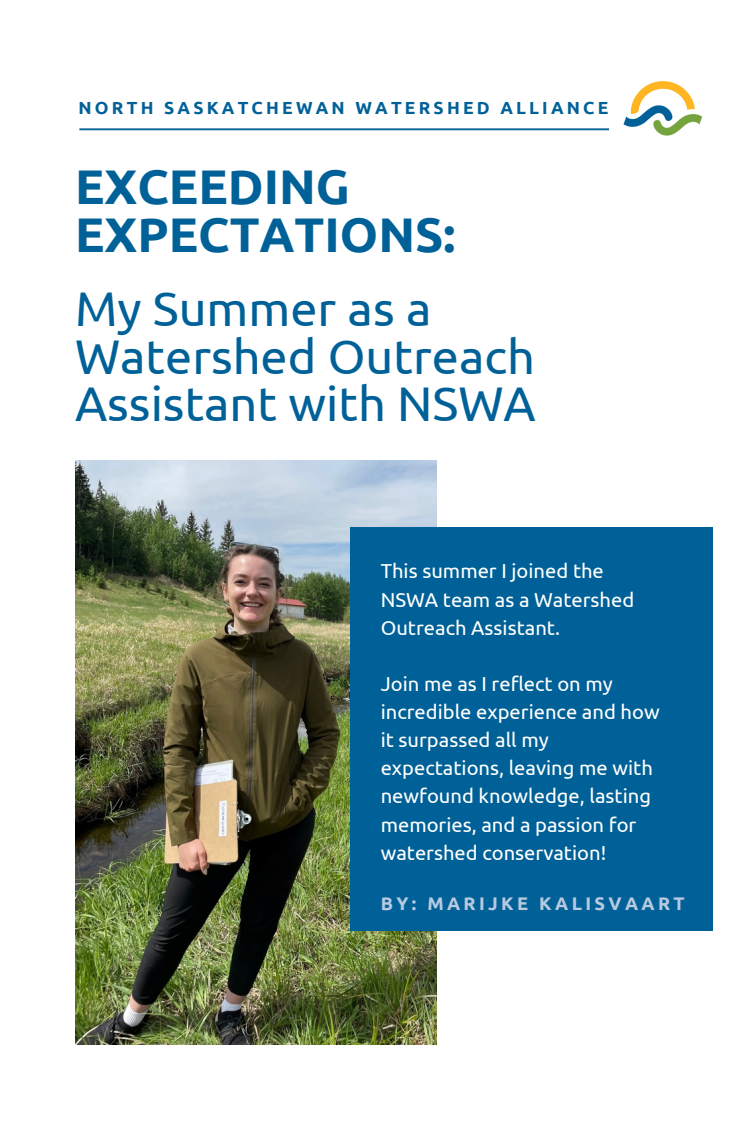
<style>
.page{position:relative;width:750px;height:1125px;background:#fff}
.page>*{position:absolute;margin:0;border:0;box-sizing:border-box;transform-origin:0 0}
.t1{font:48.62px/47.8px "Ubuntu";color:#006198}
.t2{font:700 48.62px/47.8px "Ubuntu";color:#006198}
.t3{font:20.12px/28.1px "Ubuntu";color:#fff}
.t4{font:700 18.25px "Ubuntu";letter-spacing:.185em;color:#b8cae0}
.t5{font:700 17.5px "Ubuntu";letter-spacing:.185em;color:#006198}
</style>
<div class="page">
<img style="left:75px;top:460px;width:362px;height:584px">
<hr style="left:79px;top:128px;width:530px;height:2px;background:#006198">
<img style="left:608px;top:81px;width:95px;height:55px">
<div style="left:350px;top:528px;width:363px;height:403px;background:#006198"></div>
<p class="t5" style="left:78px;top:98px;width:531px">NORTH SASKATCHEWAN WATERSHED ALLIANCE</p>
<p class="t2" style="left:75px;top:162px;width:382px">EXCEEDING<br>EXPECTATIONS:</p>
<p class="t1" style="left:75px;top:284px;width:358px">My Summer as a</p>
<p class="t1" style="left:75px;top:332px;width:462px">Watershed Outreach<br>Assistant with NSWA</p>
<p class="t3" style="left:381px;top:557px;width:255px">This summer I joined the<br>NSWA team as a Watershed<br>Outreach Assistant.</p>
<p class="t3" style="left:381px;top:669px;width:280px">Join me as I reflect on my incredible experience and how it surpassed all my expectations, leaving me with newfound knowledge, lasting memories, and a passion for watershed conservation!</p>
<p class="t4" style="left:381px;top:893px;width:306px">BY: MARIJKE KALISVAART</p>
</div>
